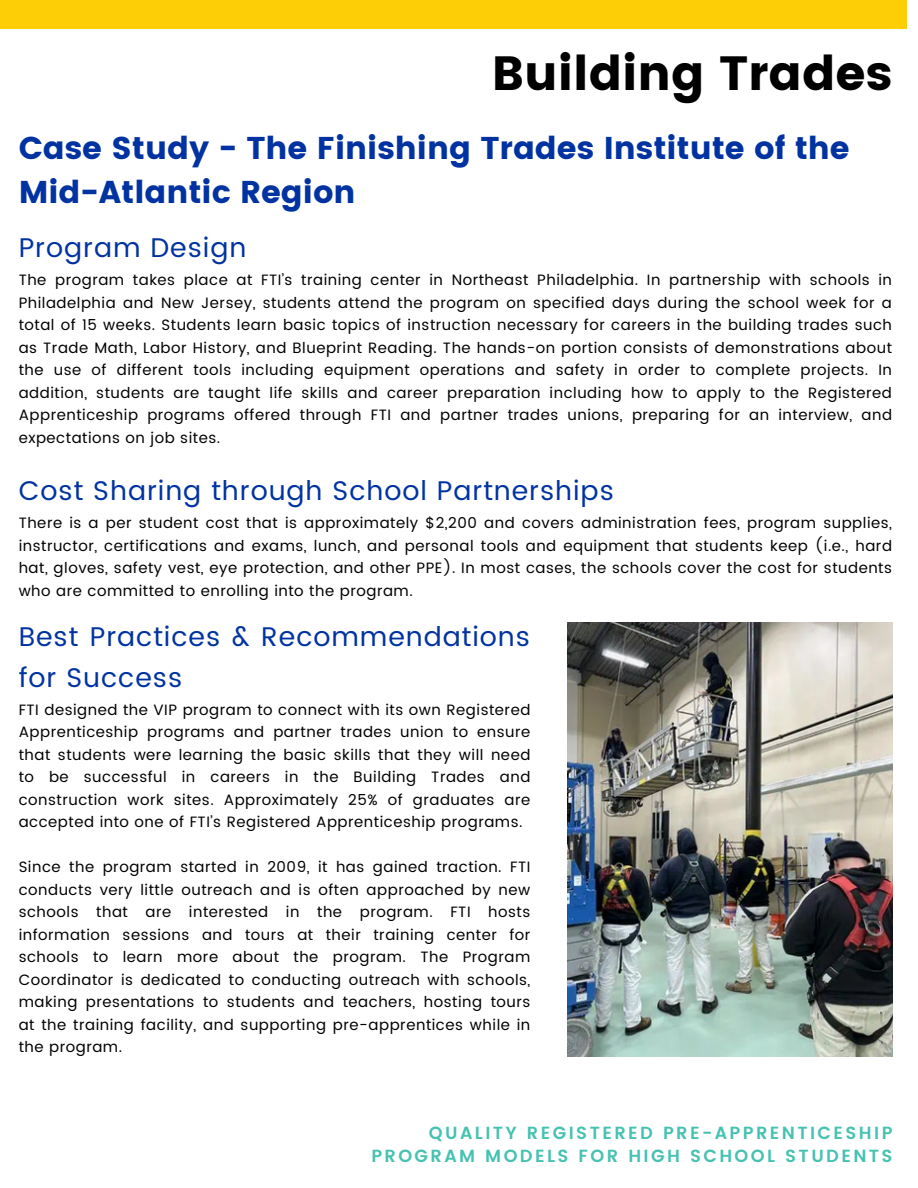
<style>
.page{position:relative;width:918px;height:1188px;background:#fff}
.page>*{position:absolute;margin:0;border:0;box-sizing:border-box;transform-origin:0 0}
.t1{font:48px "Poppins";color:#000}
.t2{font:31.5px/43.8px "Poppins";color:#0033a1}
.t3{font:27px/40.5px "Poppins";letter-spacing:.035em;color:#0033a1}
.t4{font:600 17.55px/23.7px "Poppins";letter-spacing:.135em;color:#45c2b1;text-align:right}
.t5{font:15px/22.5px "Poppins";letter-spacing:.035em;color:#000;text-align:justify}
</style>
<div class="page">
<div style="left:0;top:0;width:907px;height:29px;background:#fdcd06"></div>
<img style="left:567px;top:622px;width:325px;height:435px">
<h2 class="t1" style="left:492px;top:46px;width:402px">Building Trades</h2>
<p class="t2" style="left:19px;top:126px;width:833px">Case Study - The Finishing Trades Institute of the<br>Mid-Atlantic Region</p>
<p class="t3" style="left:19px;top:227px;width:229px">Program Design</p>
<p class="t5" style="left:19px;top:269px;width:875px">The program takes place at FTI’s training center in Northeast Philadelphia. In partnership with schools in Philadelphia and New Jersey, students attend the program on specified days during the school week for a total of 15 weeks. Students learn basic topics of instruction necessary for careers in the building trades such as Trade Math, Labor History, and Blueprint Reading. The hands-on portion consists of demonstrations about the use of different tools including equipment operations and safety in order to complete projects. In addition, students are taught life skills and career preparation including how to apply to the Registered Apprenticeship programs offered through FTI and partner trades unions, preparing for an interview, and expectations on job sites.</p>
<p class="t3" style="left:19px;top:470px;width:597px">Cost Sharing through School Partnerships</p>
<p class="t5" style="left:19px;top:512px;width:875px">There is a per student cost that is approximately $2,200 and covers administration fees, program supplies, instructor, certifications and exams, lunch, and personal tools and equipment that students keep (i.e., hard hat, gloves, safety vest, eye protection, and other PPE). In most cases, the schools cover the cost for students who are committed to enrolling into the program.</p>
<p class="t3" style="left:19px;top:616px;width:513px">Best Practices &amp; Recommendations for Success</p>
<p class="t5" style="left:19px;top:698px;width:513px">FTI designed the VIP program to connect with its own Registered Apprenticeship programs and partner trades union to ensure that students were learning the basic skills that they will need to be successful in careers in the Building Trades and construction work sites. Approximately 25% of graduates are accepted into one of FTI’s Registered Apprenticeship programs.</p>
<p class="t5" style="left:19px;top:856px;width:513px">Since the program started in 2009, it has gained traction. FTI conducts very little outreach and is often approached by new schools that are interested in the program. FTI hosts information sessions and tours at their training center for schools to learn more about the program. The Program Coordinator is dedicated to conducting outreach with schools, making presentations to students and teachers, hosting tours at the training facility, and supporting pre-apprentices while in the program.</p>
<p class="t4" style="left:371px;top:1121px;width:523px">QUALITY REGISTERED PRE-APPRENTICESHIP<br>PROGRAM MODELS FOR HIGH SCHOOL STUDENTS</p>
</div>
